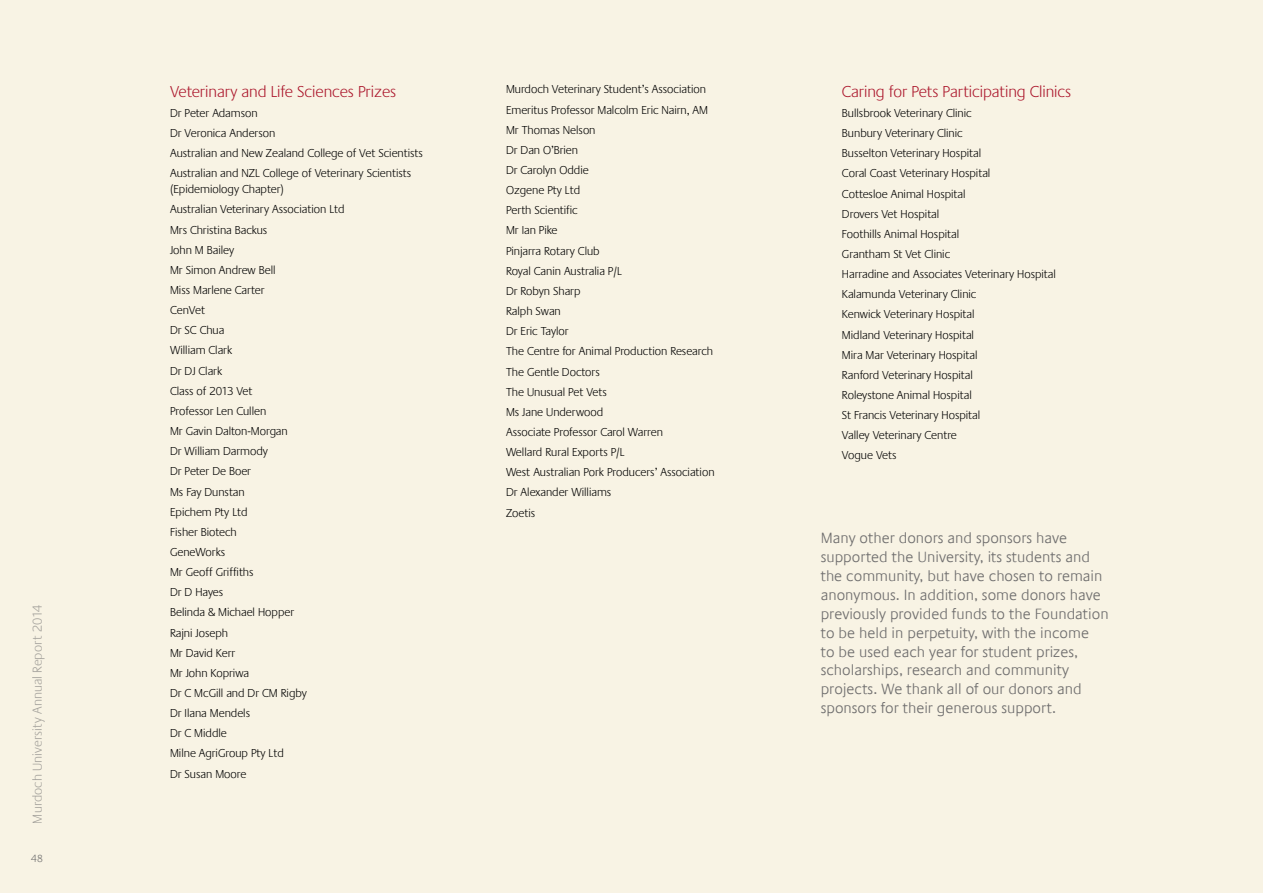
<style>
.page{position:relative;width:1263px;height:893px;background:#f8f3e4}
.page>*{position:absolute;margin:0;border:0;box-sizing:border-box;transform-origin:0 0}
.t1{font:300 16.5px "Praxis EFOP";color:#ac182d}
.t2{font:300 15px/18.9px "Praxis Com";color:#706f6f}
.t3{font:300 13.5px "Praxis EFOP";letter-spacing:.005em;color:#706f6f}
.t4{font:300 12px/20.1px "Praxis EFOP";color:#000}
.t5{font:300 10.8px "Praxis EFOP";color:#706f6f}
</style>
<div class="page">
<p class="t3" style="left:30px;top:824px;width:220px;rotate:-90deg">Murdoch University Annual Report 2014</p>
<p class="t5" style="left:31px;top:853px;width:13px">48</p>
<h1 class="t1" style="left:170px;top:83px;width:228px">Veterinary and Life Sciences Prizes</h1>
<p class="t4" style="left:170px;top:103px;width:254px">Dr Peter Adamson<br>Dr Veronica Anderson<br>Australian and New Zealand College of Vet Scientists Australian and NZL College of Veterinary Scientists</p>
<p class="t4" style="left:170px;top:180px;width:176px">(Epidemiology Chapter)<br>Australian Veterinary Association Ltd<br>Mrs Christina Backus<br>John M Bailey<br>Mr Simon Andrew Bell<br>Miss Marlene Carter<br>CenVet<br>Dr SC Chua<br>William Clark<br>Dr DJ Clark<br>Class of 2013 Vet<br>Professor Len Cullen<br>Mr Gavin Dalton-Morgan<br>Dr William Darmody<br>Dr Peter De Boer<br>Ms Fay Dunstan<br>Epichem Pty Ltd<br>Fisher Biotech<br>GeneWorks<br>Mr Geoff Griffiths<br>Dr D Hayes<br>Belinda &amp; Michael Hopper<br>Rajni Joseph<br>Mr David Kerr<br>Mr John Kopriwa<br>Dr C McGill and Dr CM Rigby<br>Dr Ilana Mendels<br>Dr C Middle<br>Milne AgriGroup Pty Ltd<br>Dr Susan Moore</p>
<p class="t4" style="left:506px;top:80px;width:210px">Murdoch Veterinary Student’s Association<br>Emeritus Professor Malcolm Eric Nairn, AM<br>Mr Thomas Nelson<br>Dr Dan O’Brien<br>Dr Carolyn Oddie<br>Ozgene Pty Ltd<br>Perth Scientific<br>Mr Ian Pike<br>Pinjarra Rotary Club<br>Royal Canin Australia P/L<br>Dr Robyn Sharp<br>Ralph Swan<br>Dr Eric Taylor<br>The Centre for Animal Production Research<br>The Gentle Doctors<br>The Unusual Pet Vets<br>Ms Jane Underwood<br>Associate Professor Carol Warren<br>Wellard Rural Exports P/L<br>West Australian Pork Producers’ Association<br>Dr Alexander Williams<br>Zoetis</p>
<h1 class="t1" style="left:842px;top:83px;width:231px">Caring for Pets Participating Clinics</h1>
<p class="t4" style="left:842px;top:103px;width:215px">Bullsbrook Veterinary Clinic<br>Bunbury Veterinary Clinic<br>Busselton Veterinary Hospital<br>Coral Coast Veterinary Hospital<br>Cottesloe Animal Hospital<br>Drovers Vet Hospital<br>Foothills Animal Hospital<br>Grantham St Vet Clinic<br>Harradine and Associates Veterinary Hospital<br>Kalamunda Veterinary Clinic<br>Kenwick Veterinary Hospital<br>Midland Veterinary Hospital<br>Mira Mar Veterinary Hospital<br>Ranford Veterinary Hospital<br>Roleystone Animal Hospital<br>St Francis Veterinary Hospital<br>Valley Veterinary Centre<br>Vogue Vets</p>
<p class="t2" style="left:821px;top:529px;width:289px">Many other donors and sponsors have supported the University, its students and the community, but have chosen to remain anonymous. In addition, some donors have previously provided funds to the Foundation to be held in perpetuity, with the income<br>to be used each year for student prizes, scholarships, research and community projects. We thank all of our donors and sponsors for their generous support.</p>
</div>
